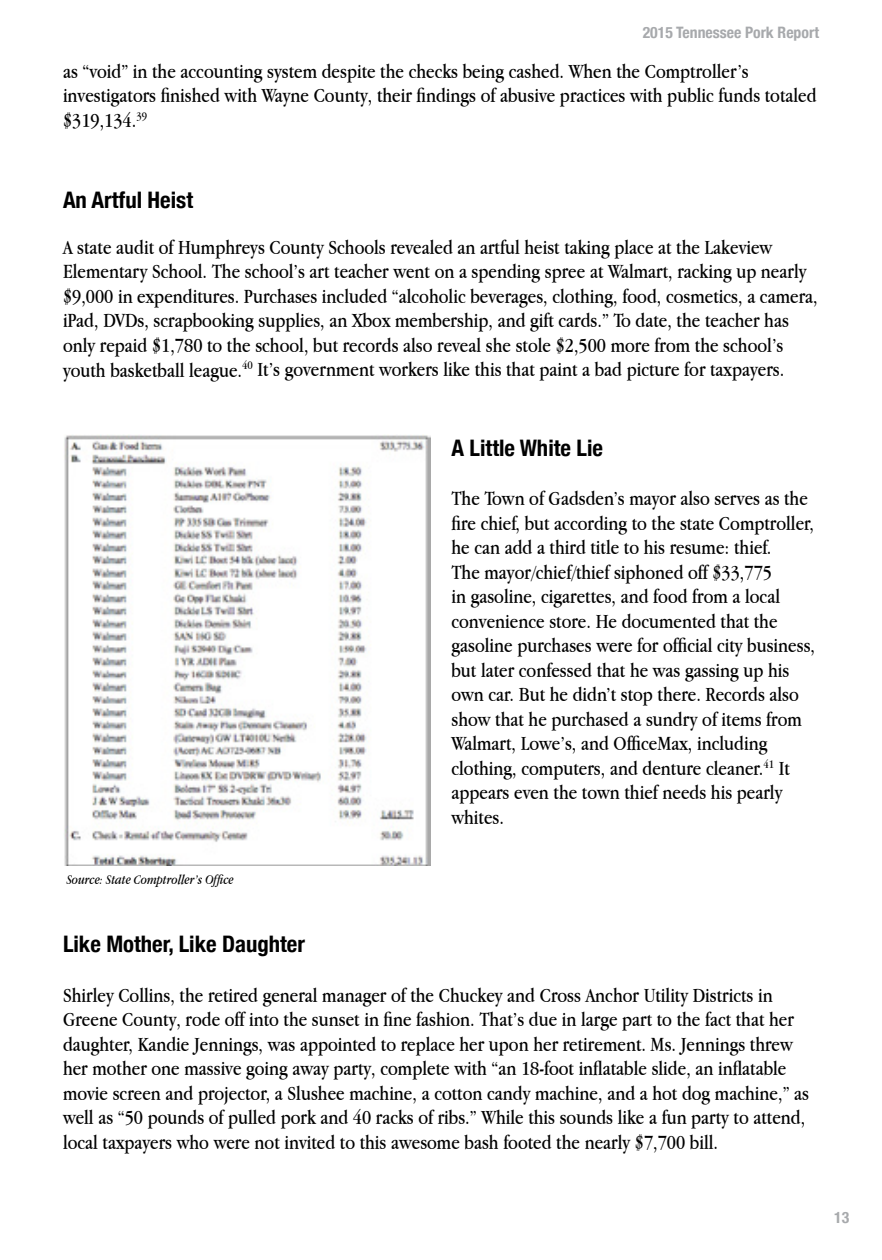
<style>
.page{position:relative;width:882px;height:1260px;background:#fff}
.page>*{position:absolute;margin:0;border:0;box-sizing:border-box;transform-origin:0 0}
.t1{font:700 condensed 22.75px "Helvetica Neue";color:#000}
.t2{font:21px/24.5px "Apple Garamond";color:#000}
.t3{font:700 condensed 15.75px "Helvetica Neue";color:#a7a9ac}
.t4{font:italic 14px "Apple Garamond";color:#000}
</style>
<div class="page">
<img style="left:64px;top:435px;width:366px;height:431px">
<p class="t3" style="left:643px;top:20px;width:178px">2015 Tennessee Pork Report</p>
<p class="t2" style="left:63px;top:58px;width:755px">as “void” in the accounting system despite the checks being cashed. When the Comptroller’s investigators finished with Wayne County, their findings of abusive practices with public funds totaled $319,134.<sup>39</sup></p>
<p class="t1" style="left:63px;top:181px;width:132px">An Artful Heist</p>
<p class="t2" style="left:63px;top:235px;width:756px">A state audit of Humphreys County Schools revealed an artful heist taking place at the Lakeview Elementary School. The school’s art teacher went on a spending spree at Walmart, racking up nearly $9,000 in expenditures. Purchases included “alcoholic beverages, clothing, food, cosmetics, a camera, iPad, DVDs, scrapbooking supplies, an Xbox membership, and gift cards.” To date, the teacher has only repaid $1,780 to the school, but records also reveal she stole $2,500 more from the school’s youth basketball league.<sup>40</sup> It’s government workers like this that paint a bad picture for taxpayers.</p>
<p class="t4" style="left:67px;top:871px;width:168px">Source: State Comptroller’s Office</p>
<p class="t1" style="left:452px;top:429px;width:153px">A Little White Lie</p>
<p class="t2" style="left:452px;top:486px;width:365px">The Town of Gadsden’s mayor also serves as the fire chief, but according to the state Comptroller, he can add a third title to his resume: thief.<br>The mayor/chief/thief siphoned off $33,775<br>in gasoline, cigarettes, and food from a local convenience store. He documented that the gasoline purchases were for official city business, but later confessed that he was gassing up his own car. But he didn’t stop there. Records also show that he purchased a sundry of items from Walmart, Lowe’s, and OfficeMax, including clothing, computers, and denture cleaner.<sup>41</sup> It appears even the town thief needs his pearly whites.</p>
<p class="t1" style="left:63px;top:925px;width:244px">Like Mother, Like Daughter</p>
<p class="t2" style="left:63px;top:982px;width:748px">Shirley Collins, the retired general manager of the Chuckey and Cross Anchor Utility Districts in Greene County, rode off into the sunset in fine fashion. That’s due in large part to the fact that her daughter, Kandie Jennings, was appointed to replace her upon her retirement. Ms. Jennings threw her mother one massive going away party, complete with “an 18-foot inflatable slide, an inflatable movie screen and projector, a Slushee machine, a cotton candy machine, and a hot dog machine,” as well as “50 pounds of pulled pork and 40 racks of ribs.” While this sounds like a fun party to attend, local taxpayers who were not invited to this awesome bash footed the nearly $7,700 bill.</p>
<p class="t3" style="left:834px;top:1204px;width:17px">13</p>
</div>
